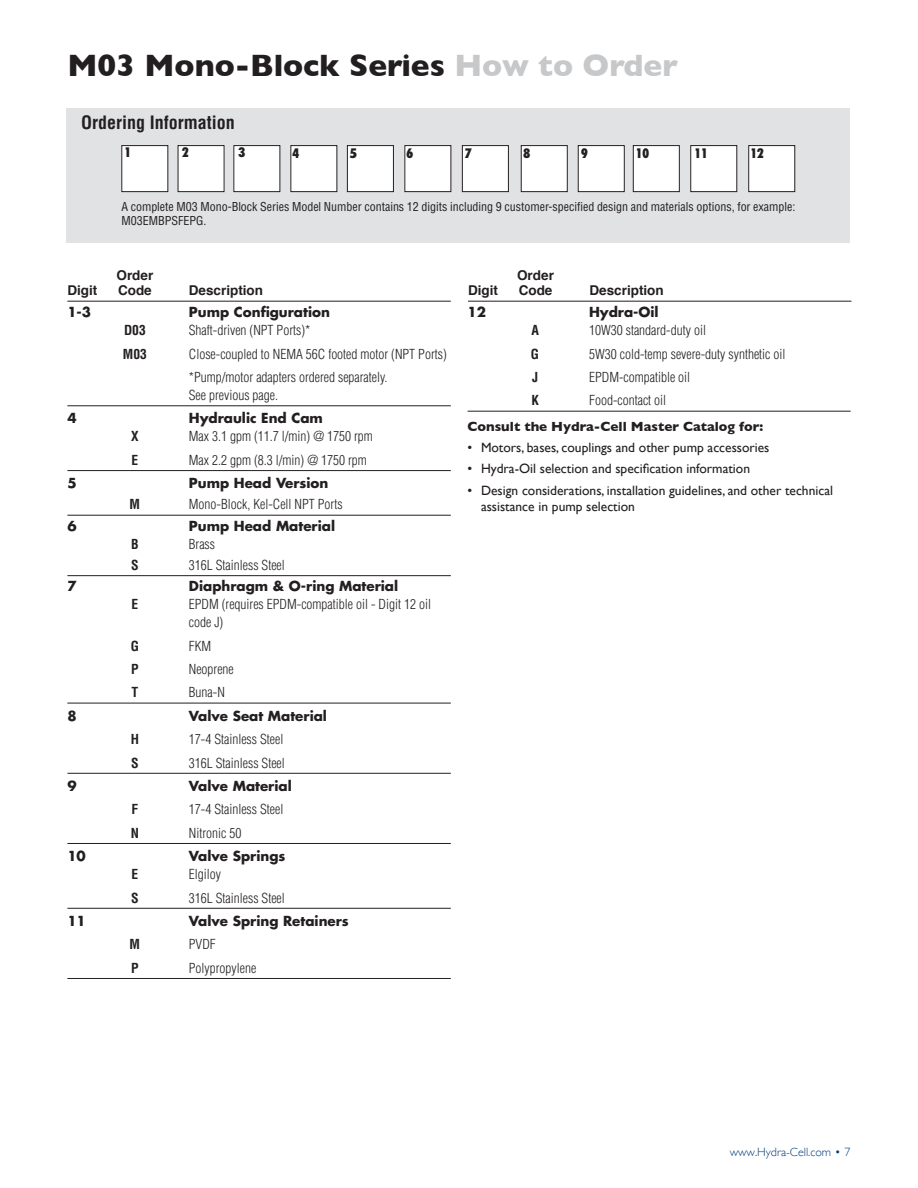
<style>
.page{position:relative;width:918px;height:1188px;background:#fff}
.page>*{position:absolute;margin:0;border:0;box-sizing:border-box;transform-origin:0 0}
.t1{font:700 31.5px "Gill Sans";color:#231f20}
.t2{font:700 condensed 18px "Helvetica";color:#231f20}
.t3{font:300 condensed 13.5px/23.4px "Helvetica";color:#231f20}
.t4{font:13.5px/16.5px "Gill Sans";color:#231f20}
.t5{font:700 13.5px "Futura";color:#231f20}
.t6{font:700 13.5px "Helvetica";color:#231f20}
.t7{font:700 13.5px "Gill Sans";color:#231f20}
.t8{font:700 condensed 13.5px "Helvetica";color:#231f20}
.t9{font:900 condensed 13.5px "Futura BT";color:#231f20}
.t10{font:condensed 12px/13.5px "Helvetica";color:#231f20}
.t11{font:300 12px "Gill Sans";color:#013d7d}
.s1{color:#c7c8ca}
</style>
<div class="page">
<div style="left:66px;top:108px;width:784px;height:135px;background:#e1e2e4"></div>
<div style="left:122px;top:146px;width:46px;height:46px;background:#fff"></div>
<div style="left:121px;top:145px;width:47px;height:47px;border:1px solid #231f20"></div>
<div style="left:178px;top:146px;width:46px;height:46px;background:#fff"></div>
<div style="left:178px;top:145px;width:46px;height:47px;border:1px solid #231f20"></div>
<div style="left:234px;top:146px;width:46px;height:46px;background:#fff"></div>
<div style="left:233px;top:145px;width:47px;height:47px;border:1px solid #231f20"></div>
<div style="left:291px;top:146px;width:46px;height:46px;background:#fff"></div>
<div style="left:290px;top:145px;width:47px;height:47px;border:1px solid #231f20"></div>
<div style="left:347px;top:146px;width:46px;height:46px;background:#fff"></div>
<div style="left:347px;top:145px;width:47px;height:47px;border:1px solid #231f20"></div>
<div style="left:405px;top:146px;width:46px;height:46px;background:#fff"></div>
<div style="left:404px;top:145px;width:47px;height:47px;border:1px solid #231f20"></div>
<div style="left:462px;top:146px;width:46px;height:46px;background:#fff"></div>
<div style="left:462px;top:145px;width:47px;height:47px;border:1px solid #231f20"></div>
<div style="left:521px;top:146px;width:46px;height:46px;background:#fff"></div>
<div style="left:521px;top:145px;width:47px;height:47px;border:1px solid #231f20"></div>
<div style="left:578px;top:146px;width:46px;height:46px;background:#fff"></div>
<div style="left:578px;top:145px;width:47px;height:47px;border:1px solid #231f20"></div>
<div style="left:633px;top:146px;width:46px;height:46px;background:#fff"></div>
<div style="left:633px;top:145px;width:47px;height:47px;border:1px solid #231f20"></div>
<div style="left:691px;top:146px;width:46px;height:46px;background:#fff"></div>
<div style="left:690px;top:145px;width:47px;height:47px;border:1px solid #231f20"></div>
<div style="left:749px;top:146px;width:46px;height:46px;background:#fff"></div>
<div style="left:748px;top:145px;width:47px;height:47px;border:1px solid #231f20"></div>
<hr style="left:67px;top:405px;width:384px;height:1px;background:#231f20">
<hr style="left:67px;top:470px;width:384px;height:1px;background:#231f20">
<hr style="left:67px;top:515px;width:384px;height:1px;background:#231f20">
<hr style="left:67px;top:575px;width:384px;height:1px;background:#231f20">
<hr style="left:67px;top:703px;width:384px;height:1px;background:#231f20">
<hr style="left:67px;top:773px;width:384px;height:1px;background:#231f20">
<hr style="left:67px;top:843px;width:384px;height:1px;background:#231f20">
<hr style="left:67px;top:908px;width:384px;height:1px;background:#231f20">
<hr style="left:67px;top:978px;width:384px;height:1px;background:#231f20">
<hr style="left:468px;top:411px;width:383px;height:1px;background:#231f20">
<hr style="left:468px;top:301px;width:383px;height:1px;background:#231f20">
<hr style="left:67px;top:301px;width:384px;height:1px;background:#231f20">
<h1 class="t1" style="left:67px;top:40px;width:612px">M03 Mono-Block Series <span class="s1">How to Order</span></h1>
<h2 class="t2" style="left:81px;top:112px;width:155px">Ordering Information</h2>
<p class="t9" style="left:124px;top:144px;width:8px">1</p>
<p class="t9" style="left:182px;top:144px;width:8px">2</p>
<p class="t9" style="left:238px;top:144px;width:8px">3</p>
<p class="t9" style="left:292px;top:145px;width:8px">4</p>
<p class="t9" style="left:350px;top:145px;width:8px">5</p>
<p class="t9" style="left:406px;top:145px;width:8px">6</p>
<p class="t9" style="left:465px;top:145px;width:8px">7</p>
<p class="t9" style="left:523px;top:145px;width:8px">8</p>
<p class="t9" style="left:581px;top:145px;width:8px">9</p>
<p class="t9" style="left:636px;top:145px;width:15px">10</p>
<p class="t9" style="left:694px;top:145px;width:15px">11</p>
<p class="t9" style="left:751px;top:145px;width:15px">12</p>
<p class="t10" style="left:121px;top:200px;width:676px">A complete M03 Mono-Block Series Model Number contains 12 digits including 9 customer-specified design and materials options, for example:<br>M03EMBPSFEPG.</p>
<p class="t6" style="left:117px;top:265px;width:38px">Order</p>
<p class="t6" style="left:517px;top:265px;width:38px">Order</p>
<p class="t6" style="left:67px;top:280px;width:31px">Digit</p>
<p class="t6" style="left:118px;top:280px;width:35px">Code</p>
<p class="t6" style="left:189px;top:280px;width:76px">Description</p>
<p class="t6" style="left:468px;top:280px;width:31px">Digit</p>
<p class="t6" style="left:519px;top:280px;width:35px">Code</p>
<p class="t6" style="left:590px;top:280px;width:76px">Description</p>
<p class="t5" style="left:67px;top:303px;width:25px">1-3</p>
<p class="t5" style="left:189px;top:303px;width:143px">Pump Configuration</p>
<p class="t8" style="left:124px;top:322px;width:23px">D03</p>
<p class="t3" style="left:189px;top:319px;width:123px">Shaft-driven (NPT Ports)*</p>
<p class="t8" style="left:123px;top:345px;width:26px">M03</p>
<p class="t3" style="left:189px;top:342px;width:259px">Close-coupled to NEMA 56C footed motor (NPT Ports) *Pump/motor adapters ordered separately.</p>
<p class="t3" style="left:189px;top:383px;width:91px">See previous page.</p>
<p class="t5" style="left:67px;top:409px;width:11px">4</p>
<p class="t5" style="left:189px;top:409px;width:136px">Hydraulic End Cam</p>
<p class="t8" style="left:131px;top:428px;width:9px">X</p>
<p class="t3" style="left:189px;top:425px;width:185px">Max 3.1 gpm (11.7 l/min) @ 1750 rpm</p>
<p class="t8" style="left:132px;top:452px;width:8px">E</p>
<p class="t3" style="left:189px;top:448px;width:179px">Max 2.2 gpm (8.3 l/min) @ 1750 rpm</p>
<p class="t5" style="left:67px;top:474px;width:11px">5</p>
<p class="t5" style="left:189px;top:474px;width:141px">Pump Head Version</p>
<p class="t8" style="left:130px;top:496px;width:12px">M</p>
<p class="t3" style="left:189px;top:493px;width:155px">Mono-Block, Kel-Cell NPT Ports</p>
<p class="t5" style="left:67px;top:516px;width:11px">6</p>
<p class="t5" style="left:189px;top:516px;width:148px">Pump Head Material</p>
<p class="t8" style="left:131px;top:536px;width:9px">B</p>
<p class="t3" style="left:189px;top:532px;width:28px">Brass</p>
<p class="t8" style="left:131px;top:557px;width:9px">S</p>
<p class="t3" style="left:189px;top:553px;width:97px">316L Stainless Steel</p>
<p class="t5" style="left:67px;top:577px;width:11px">7</p>
<p class="t5" style="left:189px;top:577px;width:211px">Diaphragm &amp; O-ring Material</p>
<p class="t8" style="left:132px;top:596px;width:8px">E</p>
<p class="t3" style="left:189px;top:595px;width:244px;line-height:18px">EPDM (requires EPDM-compatible oil - Digit 12 oil code J)</p>
<p class="t8" style="left:131px;top:637px;width:10px">G</p>
<p class="t3" style="left:189px;top:634px;width:24px">FKM</p>
<p class="t8" style="left:131px;top:661px;width:9px">P</p>
<p class="t3" style="left:189px;top:657px;width:46px">Neoprene</p>
<p class="t8" style="left:132px;top:684px;width:8px">T</p>
<p class="t3" style="left:189px;top:681px;width:37px">Buna-N</p>
<p class="t5" style="left:67px;top:706px;width:11px">8</p>
<p class="t5" style="left:189px;top:706px;width:140px">Valve Seat Material</p>
<p class="t8" style="left:131px;top:731px;width:10px">H</p>
<p class="t3" style="left:189px;top:727px;width:96px">17-4 Stainless Steel</p>
<p class="t8" style="left:131px;top:754px;width:9px">S</p>
<p class="t3" style="left:189px;top:751px;width:97px">316L Stainless Steel</p>
<p class="t5" style="left:67px;top:776px;width:11px">9</p>
<p class="t5" style="left:189px;top:776px;width:104px">Valve Material</p>
<p class="t8" style="left:132px;top:801px;width:8px">F</p>
<p class="t3" style="left:189px;top:798px;width:96px">17-4 Stainless Steel</p>
<p class="t8" style="left:131px;top:825px;width:10px">N</p>
<p class="t3" style="left:189px;top:821px;width:54px">Nitronic 50</p>
<p class="t5" style="left:67px;top:847px;width:20px">10</p>
<p class="t5" style="left:189px;top:847px;width:98px">Valve Springs</p>
<p class="t8" style="left:132px;top:866px;width:8px">E</p>
<p class="t3" style="left:189px;top:862px;width:34px">Elgiloy</p>
<p class="t8" style="left:131px;top:889px;width:9px">S</p>
<p class="t3" style="left:189px;top:886px;width:97px">316L Stainless Steel</p>
<p class="t5" style="left:67px;top:911px;width:20px">11</p>
<p class="t5" style="left:189px;top:911px;width:162px">Valve Spring Retainers</p>
<p class="t8" style="left:130px;top:936px;width:12px">M</p>
<p class="t3" style="left:189px;top:933px;width:28px">PVDF</p>
<p class="t8" style="left:131px;top:960px;width:9px">P</p>
<p class="t3" style="left:189px;top:956px;width:69px">Polypropylene</p>
<p class="t5" style="left:468px;top:303px;width:20px">12</p>
<p class="t5" style="left:589px;top:303px;width:71px">Hydra-Oil</p>
<p class="t8" style="left:531px;top:322px;width:9px">A</p>
<p class="t3" style="left:589px;top:319px;width:118px">10W30 standard-duty oil</p>
<p class="t8" style="left:531px;top:345px;width:10px">G</p>
<p class="t3" style="left:589px;top:342px;width:198px">5W30 cold-temp severe-duty synthetic oil</p>
<p class="t8" style="left:532px;top:369px;width:7px">J</p>
<p class="t3" style="left:589px;top:365px;width:103px">EPDM-compatible oil</p>
<p class="t8" style="left:531px;top:392px;width:9px">K</p>
<p class="t3" style="left:589px;top:389px;width:79px">Food-contact oil</p>
<p class="t7" style="left:468px;top:415px;width:297px">Consult the Hydra-Cell Master Catalog for:</p>
<p class="t4" style="left:468px;top:439px;width:303px">• Motors, bases, couplings and other pump accessories</p>
<p class="t4" style="left:468px;top:460px;width:284px">• Hydra-Oil selection and specification information</p>
<p class="t4" style="left:481px;top:482px;width:354px;text-indent:-14px">• Design considerations, installation guidelines, and other technical assistance in pump selection</p>
<p class="t11" style="left:730px;top:1142px;width:122px">www.Hydra-Cell.com • 7</p>
</div>
